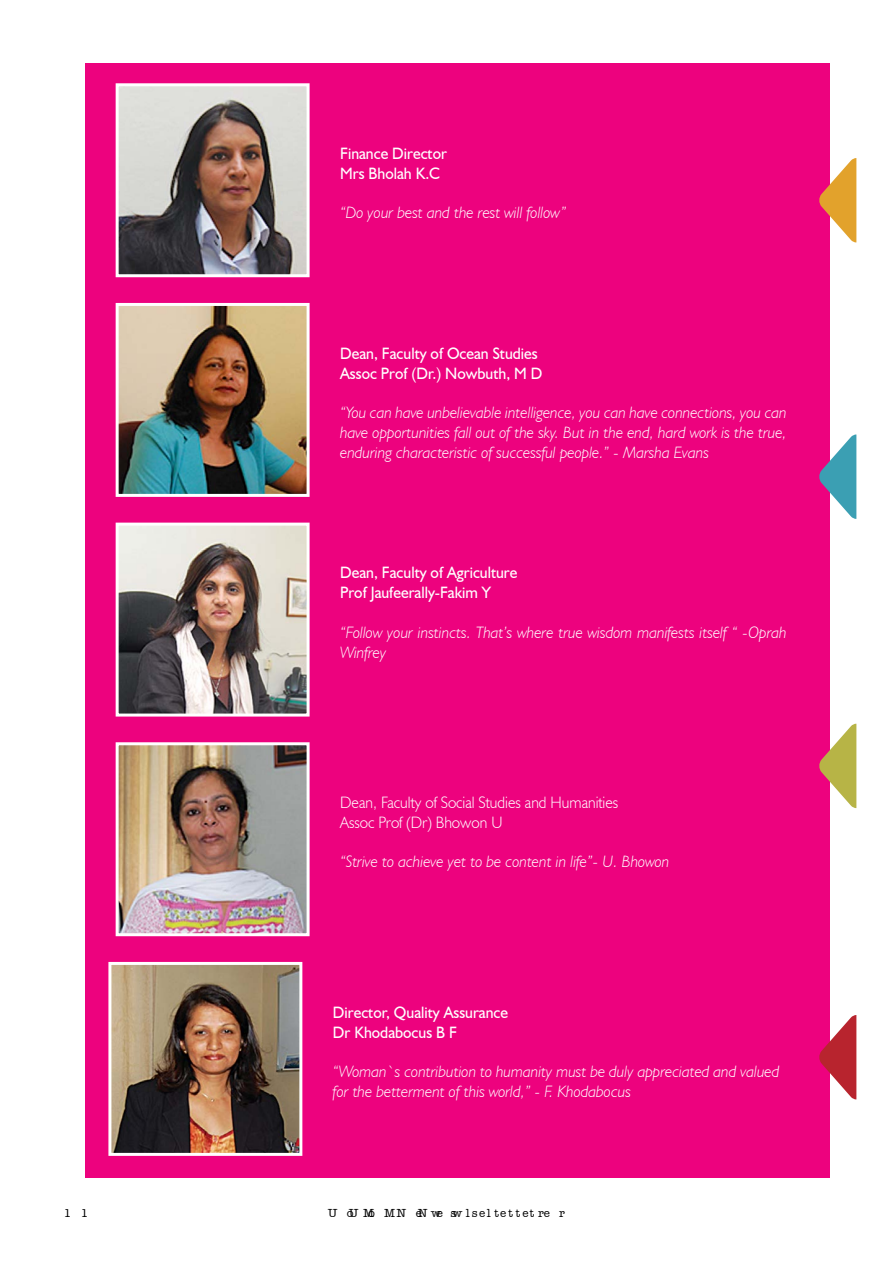
<style>
.page{position:relative;width:893px;height:1263px;background:#fff}
.page>*{position:absolute;margin:0;border:0;box-sizing:border-box;transform-origin:0 0}
.t1{font:italic 300 16.5px/19.8px "Humanist 521 BT";color:#fff}
.t2{font:16.5px/19.8px "Humanist 521 BT";color:#fff;scale:.95 1}
.t3{font:300 16.5px/19.8px "Humanist 521 BT";color:#fff;scale:.95 1}
.t4{font:500 12px "Amer Typewriter IT Cby BT";letter-spacing:.78em;color:#000}
</style>
<div class="page">
<div style="left:85px;top:63px;width:744px;height:1115px;background:#ed027e"></div>
<img style="left:120px;top:87px;width:186px;height:186px">
<div style="left:116px;top:83px;width:194px;height:194px;border:3px solid #fff"></div>
<img style="left:120px;top:307px;width:186px;height:186px">
<div style="left:116px;top:303px;width:194px;height:194px;border:3px solid #fff"></div>
<img style="left:120px;top:746px;width:186px;height:186px">
<div style="left:116px;top:742px;width:194px;height:194px;border:3px solid #fff"></div>
<img style="left:120px;top:527px;width:186px;height:185px">
<div style="left:116px;top:523px;width:194px;height:193px;border:3px solid #fff"></div>
<svg style="left:819px;top:63px;width:37px;height:1115px"></svg>
<img style="left:112px;top:966px;width:186px;height:186px">
<div style="left:108px;top:962px;width:194px;height:194px;border:3px solid #fff"></div>
<p class="t2" style="left:340px;top:143px;width:114px">Finance Director<br>Mrs Bholah K.C</p>
<p class="t1" style="left:340px;top:203px;width:228px">“Do your best and the rest will follow”</p>
<p class="t2" style="left:340px;top:343px;width:214px">Dean, Faculty of Ocean Studies<br>Assoc Prof (Dr.) Nowbuth, M D</p>
<p class="t1" style="left:340px;top:402px;width:448px;text-align:justify">“You can have unbelievable intelligence, you can have connections, you can have opportunities fall out of the sky. But in the end, hard work is the true, enduring characteristic of successful people.” - Marsha Evans</p>
<p class="t2" style="left:340px;top:563px;width:188px">Dean, Faculty of Agriculture<br>Prof Jaufeerally-Fakim Y</p>
<p class="t1" style="left:340px;top:622px;width:448px">“Follow your instincts. That’s where true wisdom manifests itself “ -Oprah<br>Winfrey</p>
<p class="t3" style="left:340px;top:792px;width:294px">Dean, Faculty of Social Studies and Humanities<br>Assoc Prof (Dr) Bhowon U</p>
<p class="t1" style="left:340px;top:852px;width:331px">“Strive to achieve yet to be content in life”- U. Bhowon</p>
<p class="t2" style="left:333px;top:1002px;width:186px">Director, Quality Assurance<br>Dr Khodabocus B F</p>
<p class="t1" style="left:333px;top:1061px;width:448px">“Woman`s contribution to humanity must be duly appreciated and valued for the betterment of this world,” - F. Khodabocus</p>
<p class="t4" style="left:64px;top:1205px;width:26px">1 1</p>
<p class="t4" style="left:328px;top:1205px;width:48px">UoM</p>
<p class="t4" style="left:349px;top:1205px;width:196px">UoMNewsletter</p>
<p class="t4" style="left:418px;top:1205px;width:149px">Newsletter</p>
</div>
